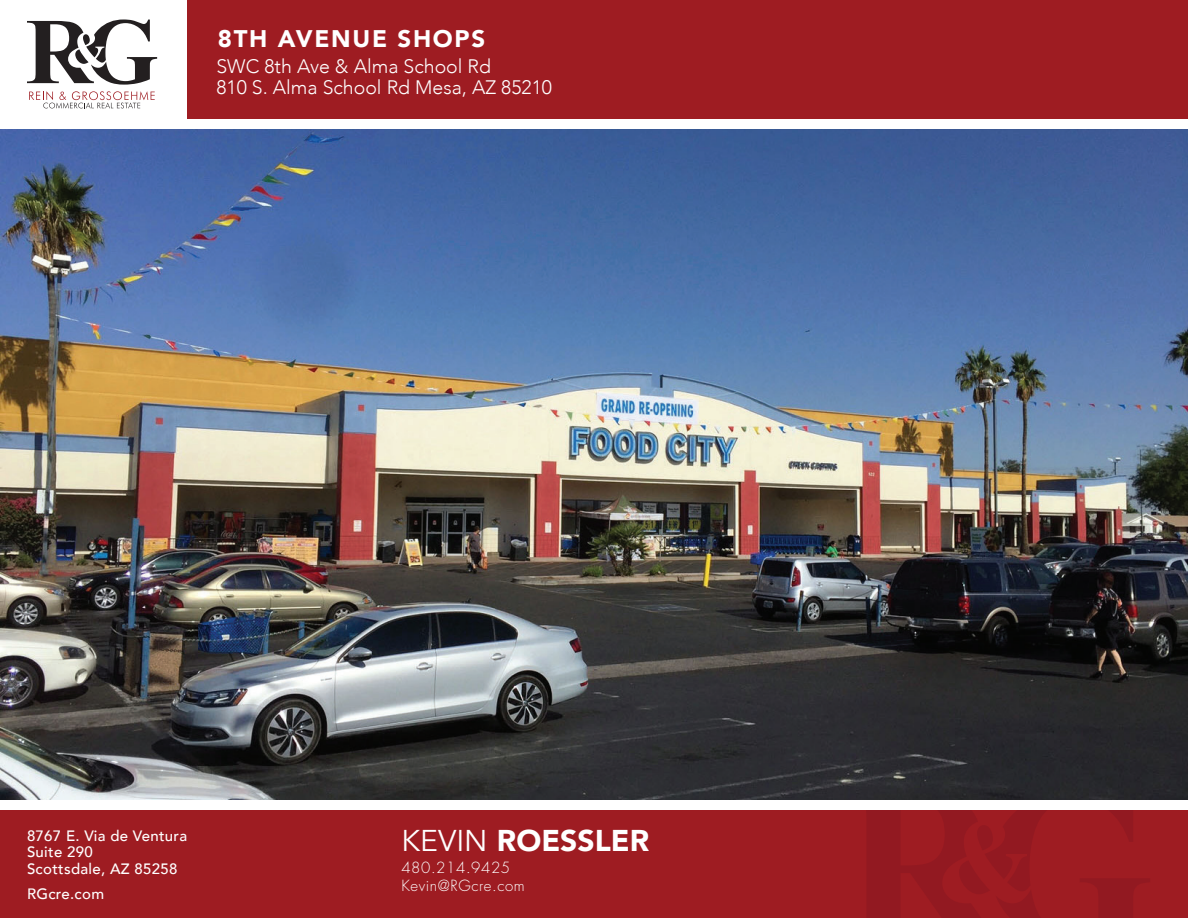
<style>
.page{position:relative;width:1188px;height:918px;background:#fff}
.page>*{position:absolute;margin:0;border:0;box-sizing:border-box;transform-origin:0 0}
.t1{font:900 30px "Avenir";color:#fff}
.t2{font:900 24px "Avenir";letter-spacing:.07em;color:#fff}
.t3{font:300 19.5px/21px "Avenir";color:#fff}
.t4{font:500 15px/16.5px "Avenir";letter-spacing:.02em;color:#fff}
.t5{font:300 15px/18px "Futura";letter-spacing:.04em;color:#fff}
.s1{font-weight:400}
</style>
<div class="page">
<div style="left:188px;top:0;width:1000px;height:119px;background:#9e1c22"></div>
<svg style="left:27px;top:20px;width:130px;height:65px"></svg>
<svg style="left:29px;top:91px;width:126px;height:17px"></svg>
<div style="left:0;top:810px;width:1188px;height:108px;background:#9e1c22"></div>
<svg style="left:866px;top:810px;width:284px;height:108px"></svg>
<img style="left:0;top:130px;width:1188px;height:669px">
<h2 class="t2" style="left:218px;top:18px;width:269px">8TH AVENUE SHOPS</h2>
<h3 class="t3" style="left:216px;top:56px;width:337px">SWC 8th Ave &amp; Alma School Rd<br>810 S. Alma School Rd Mesa, AZ 85210</h3>
<p class="t4" style="left:27px;top:826px;width:162px">8767 E. Via de Ventura<br>Suite 290<br>Scottsdale, AZ 85258</p>
<p class="t4" style="left:27px;top:885px;width:79px">RGcre.com</p>
<h1 class="t1" style="left:401px;top:815px;width:249px"><span class="s1">KEVIN</span> ROESSLER</h1>
<p class="t5" style="left:401px;top:859px;width:125px">480.214.9425<br>Kevin@RGcre.com</p>
</div>
